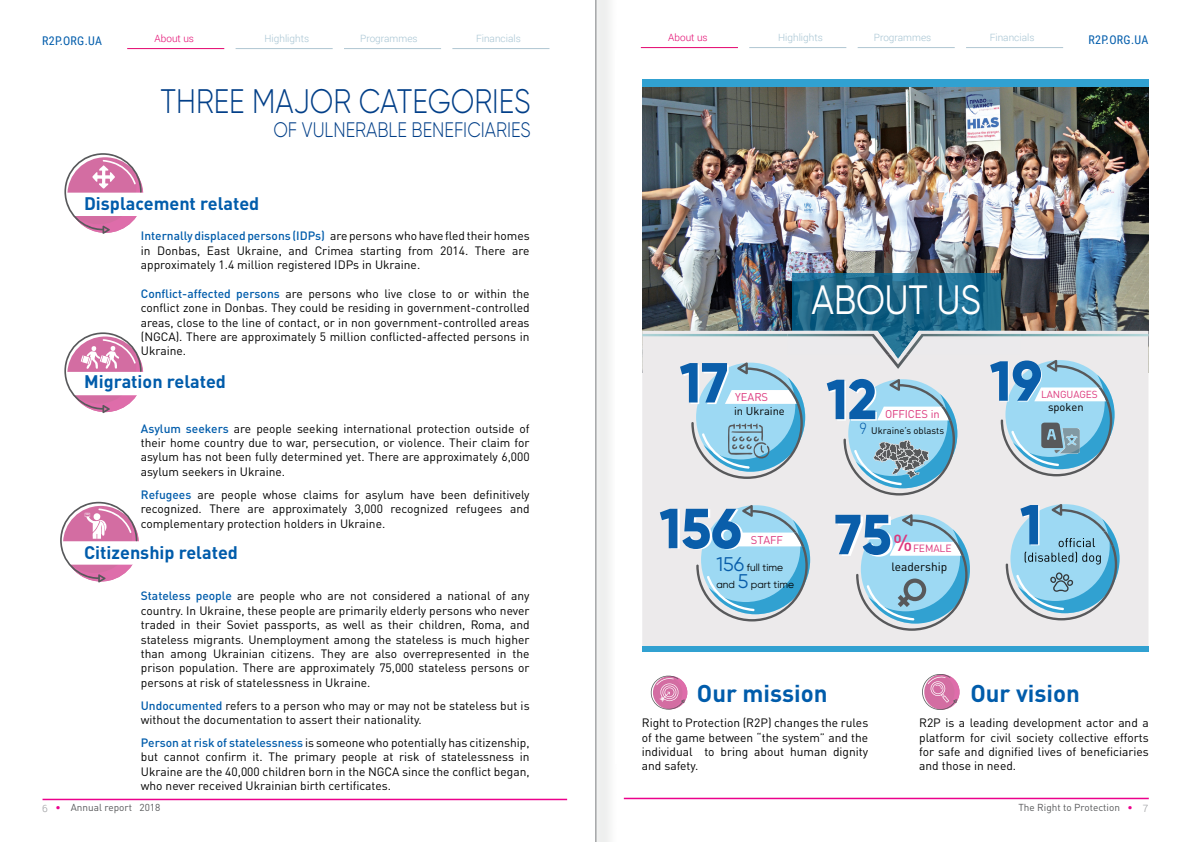
<style>
.page{position:relative;width:1191px;height:842px;background:#fff}
.page>*{position:absolute;margin:0;border:0;box-sizing:border-box;transform-origin:0 0}
.t1{font:800 56.3px "Gilroy";color:#0a5eaa}
.t2{font:40.9px "Gilroy";color:#fff;scale:.88 1}
.t3{font:300 34px "Gilroy";color:#023f88;scale:.85 1}
.t4{font:700 24px "DIN Pro";color:#005cab}
.t5{font:500 22.9px "DIN Pro";color:#dc387d}
.t6{font:300 21px "Gilroy";color:#023f88;scale:.85 1}
.t7{font:700 18px "DIN Pro";color:#005cab}
.t8{font:12px/14.4px "DIN Pro";color:#000;text-align:justify}
.t9{font:12px "Roboto Condensed";letter-spacing:.025em;color:#005cab}
.t10{font:11.9px "DIN Pro";color:#000}
.t11{font:11.1px "DIN Pro";letter-spacing:-.01em;color:#dc387d}
.t12{font:11.1px "DIN Pro";color:#000}
.t13{font:10.4px "DIN Pro";letter-spacing:-.01em;color:#dc387d}
.t14{font:10.2px/17px "Gilroy";color:#000}
.t15{font:10.1px "DIN Pro";letter-spacing:-.01em;color:#dc387d}
.t16{font:300 10px "Roboto";color:#a5c3d2}
.t17{font:10px "DIN Pro";color:#58595b}
.t18{font:300 10px "Roboto";color:#e3056e}
.t19{font:9.5px "DIN Pro";color:#000}
.s1{font-weight:500;color:#005cab}
.s2{font-weight:300;font-size:15.8px;color:#075daa}
.s3{font-size:19.8px;color:#075daa}
.s4{font-family:"Roboto";font-weight:300;color:#939598}
.s5{color:#ec008c}
</style>
<div class="page">
<hr style="left:43px;top:799px;width:524px;height:1px;background:#ec008c">
<hr style="left:624px;top:798px;width:524px;height:1px;background:#ec008c">
<hr style="left:127px;top:48px;width:97px;height:1px;background:#e3056e">
<hr style="left:236px;top:48px;width:97px;height:1px;background:#afc6d2">
<hr style="left:344px;top:48px;width:97px;height:1px;background:#afc6d2">
<hr style="left:452px;top:48px;width:97px;height:1px;background:#afc6d2">
<img style="left:595px;top:0;width:15px;height:842px">
<hr style="left:641px;top:47px;width:97px;height:1px;background:#e3056e">
<hr style="left:749px;top:47px;width:97px;height:1px;background:#afc6d2">
<hr style="left:857px;top:47px;width:97px;height:1px;background:#afc6d2">
<hr style="left:966px;top:47px;width:97px;height:1px;background:#afc6d2">
<svg style="left:64px;top:332px;width:80px;height:81px"></svg>
<svg style="left:60px;top:502px;width:79px;height:80px"></svg>
<svg style="left:64px;top:153px;width:80px;height:81px"></svg>
<img style="left:642px;top:87px;width:506px;height:244px">
<svg style="left:792px;top:273px;width:209px;height:58px;background:#1b678a"></svg>
<div style="left:642px;top:331px;width:506px;height:315px;background:#eceaeb"></div>
<img style="left:642px;top:334px;width:506px;height:35px">
<img style="left:787px;top:331px;width:234px;height:3px">
<img style="left:787px;top:334px;width:234px;height:21px">
<div style="left:642px;top:646px;width:506px;height:8px;background:#31a1d1"></div>
<div style="left:642px;top:79px;width:506px;height:8px;background:#31a1d1"></div>
<hr style="left:642px;top:652px;width:506px;height:4px;background:#fff">
<svg style="left:843px;top:379px;width:114px;height:116px;background:#a8ccdd"></svg>
<svg style="left:691px;top:362px;width:114px;height:117px;background:#a9d0e2"></svg>
<svg style="left:1000px;top:360px;width:114px;height:116px;background:#a7cddf"></svg>
<svg style="left:696px;top:505px;width:114px;height:116px;background:#aad3e6"></svg>
<svg style="left:856px;top:514px;width:114px;height:117px;background:#a8d0e2"></svg>
<svg style="left:1005px;top:504px;width:114px;height:116px;background:#9fcbde"></svg>
<svg style="left:650px;top:675px;width:38px;height:35px"></svg>
<svg style="left:922px;top:674px;width:38px;height:36px"></svg>
<p class="t9" style="left:42px;top:32px;width:61px">R2P.ORG.UA</p>
<p class="t18" style="left:155px;top:33px;width:41px">About us</p>
<p class="t16" style="left:264px;top:33px;width:46px">Highlights</p>
<p class="t16" style="left:360px;top:33px;width:59px">Programmes</p>
<p class="t16" style="left:476px;top:33px;width:46px">Financials</p>
<p class="t18" style="left:668px;top:32px;width:41px">About us</p>
<p class="t16" style="left:778px;top:32px;width:46px">Highlights</p>
<p class="t16" style="left:874px;top:32px;width:59px">Programmes</p>
<p class="t16" style="left:989px;top:32px;width:46px">Financials</p>
<p class="t9" style="left:1088px;top:32px;width:61px">R2P.ORG.UA</p>
<h3 class="t3" style="left:160px;top:80px;width:437px">THREE MAJOR CATEGORIES</h3>
<h3 class="t6" style="left:273px;top:117px;width:304px">OF VULNERABLE BENEFICIARIES</h3>
<h3 class="t7" style="left:84px;top:191px;width:177px">Displacement related</h3>
<p class="t8" style="left:141px;top:227px;width:390px"><span class="s1">Internally displaced persons (IDPs)</span> are persons who have fled their homes in Donbas, East Ukraine, and Crimea starting from 2014. There are approximately 1.4 million registered IDPs in Ukraine.</p>
<p class="t8" style="left:141px;top:285px;width:390px"><span class="s1">Conflict-affected persons</span> are persons who live close to or within the conflict zone in Donbas. They could be residing in government-controlled areas, close to the line of contact, or in non government-controlled areas (NGCA). There are approximately 5 million conflicted-affected persons in Ukraine.</p>
<h3 class="t7" style="left:84px;top:369px;width:143px">Migration related</h3>
<p class="t8" style="left:141px;top:420px;width:390px"><span class="s1">Asylum seekers</span> are people seeking international protection outside of their home country due to war, persecution, or violence. Their claim for asylum has not been fully determined yet. There are approximately 6,000 asylum seekers in Ukraine.</p>
<p class="t8" style="left:141px;top:486px;width:390px"><span class="s1">Refugees</span> are people whose claims for asylum have been definitively recognized. There are approximately 3,000 recognized refugees and complementary protection holders in Ukraine.</p>
<h3 class="t7" style="left:84px;top:540px;width:155px">Citizenship related</h3>
<p class="t8" style="left:141px;top:588px;width:390px"><span class="s1">Stateless people</span> are people who are not considered a national of any country. In Ukraine, these people are primarily elderly persons who never traded in their Soviet passports, as well as their children, Roma, and stateless migrants. Unemployment among the stateless is much higher than among Ukrainian citizens. They are also overrepresented in the prison population. There are approximately 75,000 stateless persons or persons at risk of statelessness in Ukraine.</p>
<p class="t8" style="left:141px;top:697px;width:390px"><span class="s1">Undocumented</span> refers to a person who may or may not be stateless but is without the documentation to assert their nationality.</p>
<p class="t8" style="left:141px;top:734px;width:390px"><span class="s1">Person at risk of statelessness</span> is someone who potentially has citizenship, but cannot confirm it. The primary people at risk of statelessness in Ukraine are the 40,000 children born in the NGCA since the conflict began, who never received Ukrainian birth certificates.</p>
<h2 class="t2" style="left:811px;top:275px;width:194px">ABOUT US</h2>
<h1 class="t1" style="left:679px;top:347px;width:50px">17</h1>
<h1 class="t1" style="left:989px;top:346px;width:54px">19</h1>
<h1 class="t1" style="left:826px;top:364px;width:52px">12</h1>
<p class="t15" style="left:1041px;top:386px;width:58px">LANGUAGES</p>
<p class="t12" style="left:1048px;top:399px;width:37px">spoken</p>
<p class="t11" style="left:735px;top:389px;width:34px">YEARS</p>
<p class="t12" style="left:734px;top:402px;width:52px">in Ukraine</p>
<p class="t11" style="left:885px;top:405px;width:56px">OFFICES in</p>
<p class="t19" style="left:859px;top:423px;width:86px"><span class="s2">9</span> Ukraine’s oblasts</p>
<h1 class="t1" style="left:659px;top:493px;width:84px">156</h1>
<p class="t11" style="left:751px;top:531px;width:33px">STAFF</p>
<h1 class="t1" style="left:835px;top:499px;width:58px">75</h1>
<h3 class="t5" style="left:893px;top:528px;width:21px">%</h3>
<p class="t13" style="left:913px;top:540px;width:40px">FEMALE</p>
<p class="t14" style="left:716px;top:559px;width:79px"><span class="s3">156</span> full time and <span class="s3">5</span> part time</p>
<p class="t10" style="left:891px;top:557px;width:57px">leadership</p>
<h1 class="t1" style="left:1020px;top:489px;width:23px">1</h1>
<h3 class="t4" style="left:697px;top:677px;width:132px">Our mission</h3>
<p class="t8" style="left:642px;top:714px;width:228px">Right to Protection (R2P) changes the rules of the game between “the system” and the individual to bring about human dignity and safety.</p>
<h3 class="t4" style="left:970px;top:677px;width:111px">Our vision</h3>
<p class="t8" style="left:919px;top:714px;width:231px">R2P is a leading development actor and a platform for civil society collective efforts for safe and dignified lives of beneficiaries and those in need.</p>
<p class="t17" style="left:42px;top:800px;width:120px"><span class="s4">6</span> <span class="s5">•</span> Annual report 2018</p>
<p class="t17" style="left:1018px;top:800px;width:132px">The Right to Protection <span class="s5">•</span> <span class="s4">7</span></p>
</div>
